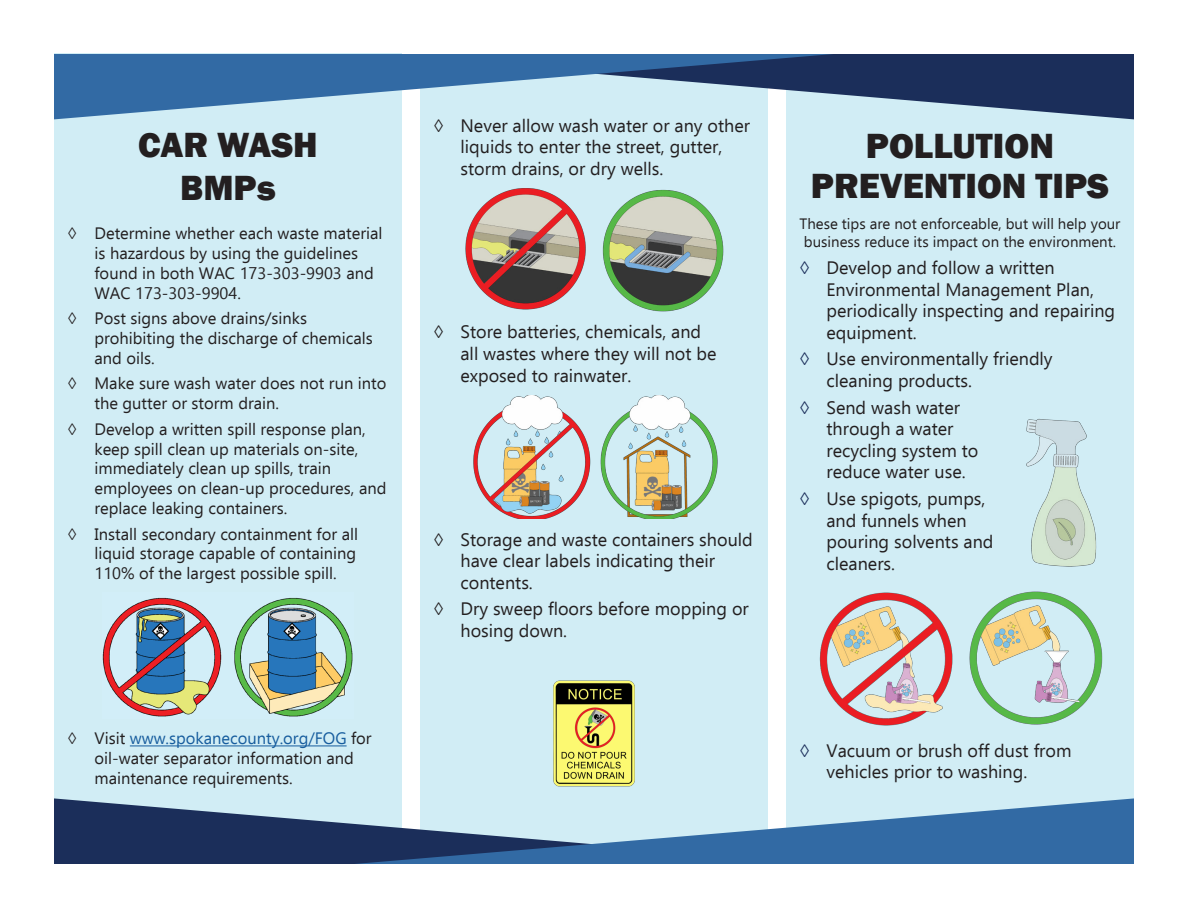
<style>
.page{position:relative;width:1188px;height:918px;background:#fff}
.page>*{position:absolute;margin:0;border:0;box-sizing:border-box;transform-origin:0 0}
.t1{font:800 36px/40.5px "Franklin Gothic";color:#231f20;text-align:center}
.t2{font:18px/21.6px "Ebrima";color:#231f20}
.t3{font:16.5px/19.8px "Ebrima";color:#231f20}
.t4{font:15px/18px "Ebrima";color:#231f20}
.s1{color:#175d9e}
.s2{color:#1b2e5a}
</style>
<div class="page">
<div style="left:786px;top:54px;width:348px;height:810px;background:#d1edf5"></div>
<img style="left:1026px;top:418px;width:71px;height:149px">
<img style="left:819px;top:591px;width:284px;height:135px">
<div style="left:420px;top:54px;width:348px;height:810px;background:#d1edf5"></div>
<img style="left:465px;top:188px;width:259px;height:124px">
<img style="left:473px;top:395px;width:245px;height:124px">
<img style="left:553px;top:680px;width:82px;height:107px">
<div style="left:54px;top:53px;width:348px;height:810px;background:#d1edf5"></div>
<hr style="left:130px;top:745px;width:217px;height:1px;background:#175d9e">
<img style="left:102px;top:598px;width:251px;height:119px">
<svg style="left:54px;top:798px;width:300px;height:66px;fill:#1b2e5a"></svg>
<svg style="left:354px;top:798px;width:780px;height:66px;fill:#326aa4"></svg>
<svg style="left:834px;top:54px;width:300px;height:65px;fill:#1b2e5a"></svg>
<svg style="left:54px;top:54px;width:780px;height:65px;fill:#326aa4"></svg>
<h1 class="t1" style="left:138px;top:123px;width:181px;line-height:43.2px">CAR WASH<br>BMPs</h1>
<p class="t3" style="left:94px;top:223px;width:290px;text-indent:-27px">◊ Determine whether each waste material is hazardous by using the guidelines found in both WAC 173-303-9903 and<br>WAC 173-303-9904.</p>
<p class="t3" style="left:94px;top:308px;width:280px;text-indent:-27px">◊ Post signs above drains/sinks prohibiting the discharge of chemicals and oils.</p>
<p class="t3" style="left:94px;top:373px;width:293px;text-indent:-27px">◊ Make sure wash water does not run into the gutter or storm drain.</p>
<p class="t3" style="left:94px;top:419px;width:293px;text-indent:-27px">◊ Develop a written spill response plan, keep spill clean up materials on-site, immediately clean up spills, train employees on clean-up procedures, and replace leaking containers.</p>
<p class="t3" style="left:94px;top:523px;width:265px;text-align:justify;text-indent:-27px">◊ Install secondary containment for all liquid storage capable of containing 110% of the largest possible spill.</p>
<p class="t3" style="left:94px;top:728px;width:279px;text-indent:-27px">◊ Visit <span class="s1">www.spokanecounty.org/FOG</span> for oil-water separator information and maintenance requirements.</p>
<p class="t2" style="left:460px;top:114px;width:291px;text-indent:-27px">◊ Never allow wash water or any other liquids to enter the street, gutter, storm drains, or dry wells.</p>
<p class="t2" style="left:460px;top:321px;width:258px;text-indent:-27px">◊ Store batteries, chemicals, and all wastes where they will not be exposed to rainwater.</p>
<p class="t2" style="left:460px;top:528px;width:294px;text-indent:-27px">◊ Storage and waste containers should have clear labels indicating their contents.</p>
<p class="t2" style="left:460px;top:598px;width:290px;text-indent:-27px">◊ Dry sweep floors before mopping or hosing down.</p>
<h1 class="t1" style="left:811px;top:125px;width:300px">POLLUTION<br>PREVENTION TIPS</h1>
<p class="t4" style="left:800px;top:215px;width:323px">These tips are not enforceable, but will help your business reduce its impact on the environment.</p>
<p class="t2" style="left:826px;top:256px;width:290px;text-indent:-27px"><span class="s2">◊</span> Develop and follow a written<br>Environmental Management Plan, periodically inspecting and repairing equipment.</p>
<p class="t2" style="left:826px;top:348px;width:228px;text-indent:-27px"><span class="s2">◊</span> Use environmentally friendly cleaning products.</p>
<p class="t2" style="left:826px;top:396px;width:154px;text-indent:-27px"><span class="s2">◊</span> Send wash water through a water recycling system to reduce water use.</p>
<p class="t2" style="left:826px;top:487px;width:169px;text-indent:-27px"><span class="s2">◊</span> Use spigots, pumps, and funnels when pouring solvents and cleaners.</p>
<p class="t2" style="left:826px;top:739px;width:247px;text-indent:-27px"><span class="s2">◊</span> Vacuum or brush off dust from vehicles prior to washing.</p>
</div>
